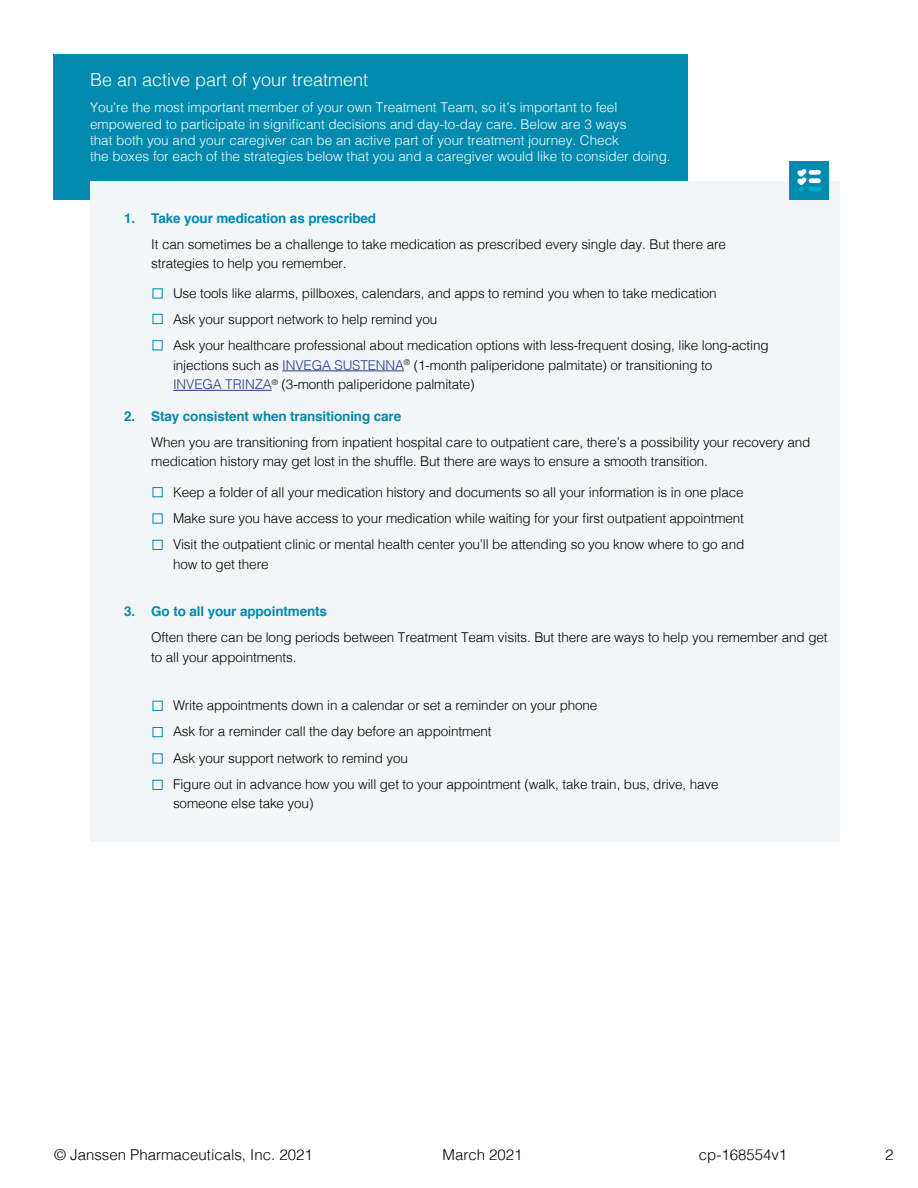
<style>
.page{position:relative;width:918px;height:1188px;background:#fff}
.page>*{position:absolute;margin:0;border:0;box-sizing:border-box;transform-origin:0 0}
.t1{font:300 18px "Helvetica";color:#fff}
.t2{font:300 15px "Helvetica";color:#000}
.t3{font:300 13.5px/26.2px "Helvetica";letter-spacing:-.01em;color:#000}
.t4{font:300 13.5px/16.2px "Helvetica";color:#fff}
.t5{font:700 13.5px "Helvetica";letter-spacing:-.01em;color:#008aad}
.s1{color:#25408f}
</style>
<div class="page">
<div style="left:53px;top:54px;width:635px;height:145px;background:#008aad"></div>
<div style="left:90px;top:181px;width:750px;height:661px;background:#f4f5f6"></div>
<hr style="left:282px;top:371px;width:122px;height:1px;background:#25408f">
<hr style="left:173px;top:390px;width:99px;height:1px;background:#25408f">
<div style="left:153px;top:340px;width:9px;height:10px;border:1px solid #008aad"></div>
<div style="left:153px;top:487px;width:9px;height:10px;border:1px solid #008aad"></div>
<div style="left:153px;top:701px;width:9px;height:10px;border:1px solid #008aad"></div>
<div style="left:153px;top:314px;width:9px;height:10px;border:1px solid #008aad"></div>
<div style="left:153px;top:727px;width:9px;height:10px;border:1px solid #008aad"></div>
<div style="left:153px;top:540px;width:9px;height:10px;border:1px solid #008aad"></div>
<div style="left:153px;top:780px;width:9px;height:10px;border:1px solid #008aad"></div>
<div style="left:789px;top:161px;width:40px;height:38px;background:#008aad"></div>
<div style="left:809px;top:170px;width:12px;height:5px;background:#fff;border-radius:2px"></div>
<hr style="left:809px;top:187px;width:12px;height:4px;background:#00abcc;border-radius:2px">
<div style="left:809px;top:178px;width:12px;height:5px;background:#fff;border-radius:2px"></div>
<svg style="left:797px;top:169px;width:10px;height:22px"></svg>
<h1 class="t1" style="left:90px;top:64px;width:280px">Be an active part of your treatment</h1>
<p class="t4" style="left:90px;top:99px;width:582px">You’re the most important member of your own Treatment Team, so it’s important to feel empowered to participate in significant decisions and day-to-day care. Below are 3 ways<br>that both you and your caregiver can be an active part of your treatment journey. Check<br>the boxes for each of the strategies below that you and a caregiver would like to consider doing.</p>
<p class="t5" style="left:124px;top:207px;width:253px">1. Take your medication as prescribed</p>
<p class="t3" style="left:151px;top:233px;width:576px;line-height:19.5px">It can sometimes be a challenge to take medication as prescribed every single day. But there are strategies to help you remember.</p>
<p class="t3" style="left:173px;top:279px;width:597px">Use tools like alarms, pillboxes, calendars, and apps to remind you when to take medication<br>Ask your support network to help remind you<br>Ask your healthcare professional about medication options with less-frequent dosing, like long-acting</p>
<p class="t3" style="left:173px;top:354px;width:541px;line-height:19.5px">injections such as <span class="s1">INVEGA SUSTENNA</span><sup>®</sup> (1-month paliperidone palmitate) or transitioning to<br><span class="s1">INVEGA TRINZA</span><sup>®</sup> (3-month paliperidone palmitate)</p>
<p class="t5" style="left:124px;top:405px;width:278px">2. Stay consistent when transitioning care</p>
<p class="t3" style="left:151px;top:431px;width:661px;line-height:19.5px">When you are transitioning from inpatient hospital care to outpatient care, there’s a possibility your recovery and medication history may get lost in the shuffle. But there are ways to ensure a smooth transition.</p>
<p class="t3" style="left:173px;top:478px;width:573px;text-align:justify">Keep a folder of all your medication history and documents so all your information is in one place Make sure you have access to your medication while waiting for your first outpatient appointment Visit the outpatient clinic or mental health center you’ll be attending so you know where to go and</p>
<p class="t3" style="left:173px;top:550px;width:97px">how to get there</p>
<p class="t5" style="left:124px;top:600px;width:204px">3. Go to all your appointments</p>
<p class="t3" style="left:151px;top:627px;width:678px;line-height:19.5px">Often there can be long periods between Treatment Team visits. But there are ways to help you remember and get to all your appointments.</p>
<p class="t3" style="left:173px;top:691px;width:547px">Write appointments down in a calendar or set a reminder on your phone<br>Ask for a reminder call the day before an appointment<br>Ask your support network to remind you<br>Figure out in advance how you will get to your appointment (walk, take train, bus, drive, have</p>
<p class="t3" style="left:173px;top:790px;width:142px">someone else take you)</p>
<p class="t2" style="left:54px;top:1142px;width:260px">© Janssen Pharmaceuticals, Inc. 2021</p>
<p class="t2" style="left:443px;top:1142px;width:82px">March 2021</p>
<p class="t2" style="left:699px;top:1142px;width:90px">cp-168554v1</p>
<p class="t2" style="left:885px;top:1142px;width:10px">2</p>
</div>
